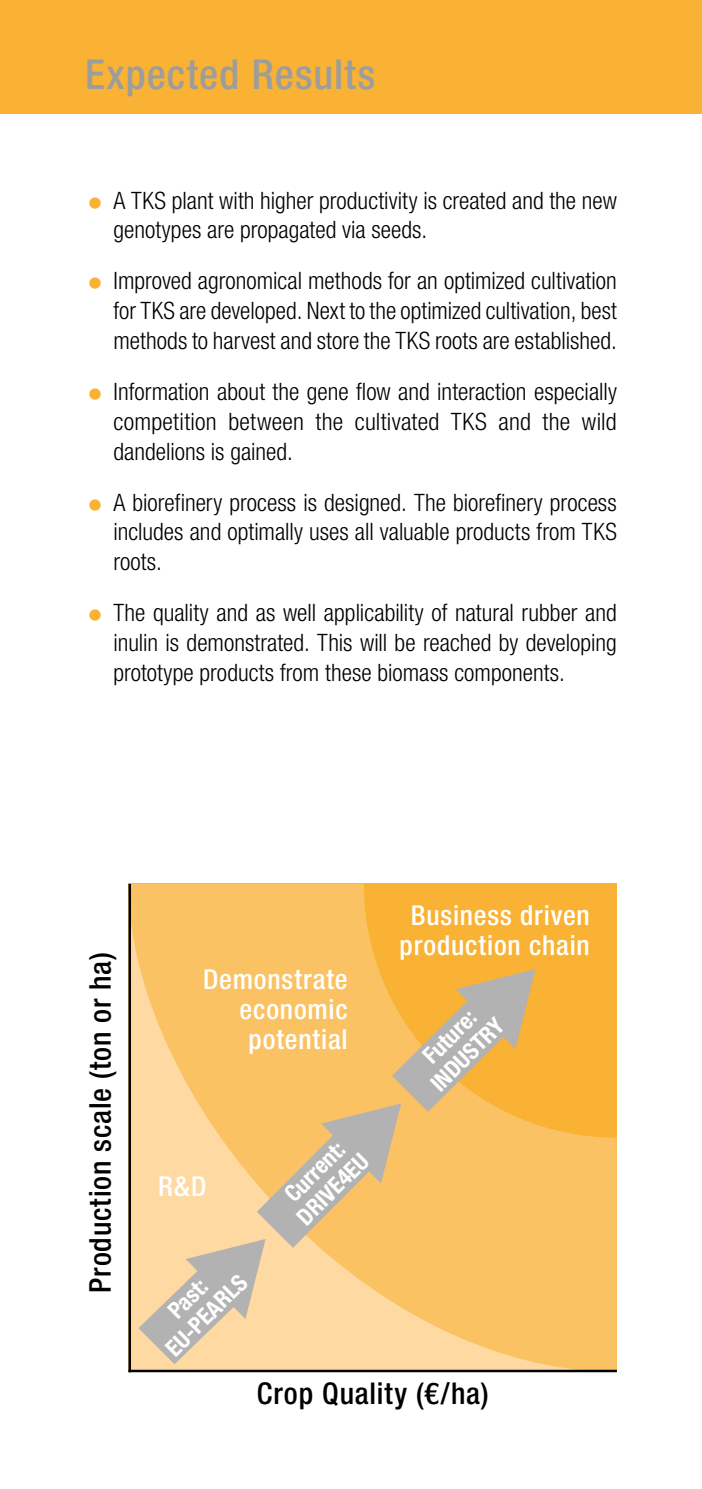
<style>
.page{position:relative;width:702px;height:1489px;background:#fff}
.page>*{position:absolute;margin:0;border:0;box-sizing:border-box;transform-origin:0 0}
.t1{font:500 condensed 41.25px "Helvetica Neue LT Pro";letter-spacing:.025em;color:#9d9d9c}
.t2{font:500 condensed 30px "Helvetica Neue LT Pro";letter-spacing:.03em;color:#000}
.t3{font:500 condensed 27.5px/30px "Helvetica Neue LT Pro";letter-spacing:.03em;color:#fff;text-align:right}
.t4{font:300 condensed 24px/29.8px "Helvetica Neue LT Pro";color:#000;text-align:justify}
.t5{font:700 condensed 23.25px/25px "Helvetica Neue LT Pro";color:#fff;text-align:center}
</style>
<div class="page">
<div style="left:0;top:0;width:702px;height:113px;background:#f9b234"></div>
<svg style="left:131px;top:883px;width:486px;height:486px;background:#fabc52"></svg>
<svg style="left:138px;top:969px;width:397px;height:395px;background:#f0c57d"></svg>
<hr style="left:128px;top:883px;width:3px;height:489px;background:#000">
<hr style="left:128px;top:1369px;width:489px;height:3px;background:#000">
<h1 class="t1" style="left:85px;top:49px;width:292px">Expected Results</h1>
<p class="t4" style="left:113px;top:185px;width:505px">A TKS plant with higher productivity is created and the new genotypes are propagated via seeds.</p>
<p class="t4" style="left:113px;top:266px;width:505px">Improved agronomical methods for an optimized cultivation for TKS are developed. Next to the optimized cultivation, best methods to harvest and store the TKS roots are established.</p>
<p class="t4" style="left:113px;top:376px;width:505px">Information about the gene flow and interaction especially competition between the cultivated TKS and the wild dandelions is gained.</p>
<p class="t4" style="left:113px;top:487px;width:505px">A biorefinery process is designed. The biorefinery process includes and optimally uses all valuable products from TKS roots.</p>
<p class="t4" style="left:113px;top:597px;width:505px">The quality and as well applicability of natural rubber and inulin is demonstrated. This will be reached by developing prototype products from these biomass components.</p>
<p class="t2" style="left:82px;top:1292px;width:342px;rotate:-90deg">Production scale (ton or ha)</p>
<p class="t3" style="left:203px;top:963px;width:146px">Demonstrate economic potential</p>
<p class="t3" style="left:158px;top:1171px;width:50px">R&amp;D</p>
<p class="t5" style="left:143px;top:1325px;width:106px;rotate:-45deg">Past:<br>EU-PEARLS</p>
<p class="t5" style="left:274px;top:1193px;width:92px;rotate:-45deg">Current:<br>DRIVE4EU</p>
<p class="t3" style="left:399px;top:900px;width:192px;text-align:center">Business driven production chain</p>
<p class="t5" style="left:408px;top:1060px;width:95px;rotate:-45deg">Future:<br>INDUSTRY</p>
<p class="t2" style="left:257px;top:1375px;width:233px">Crop Quality (€/ha)</p>
</div>
